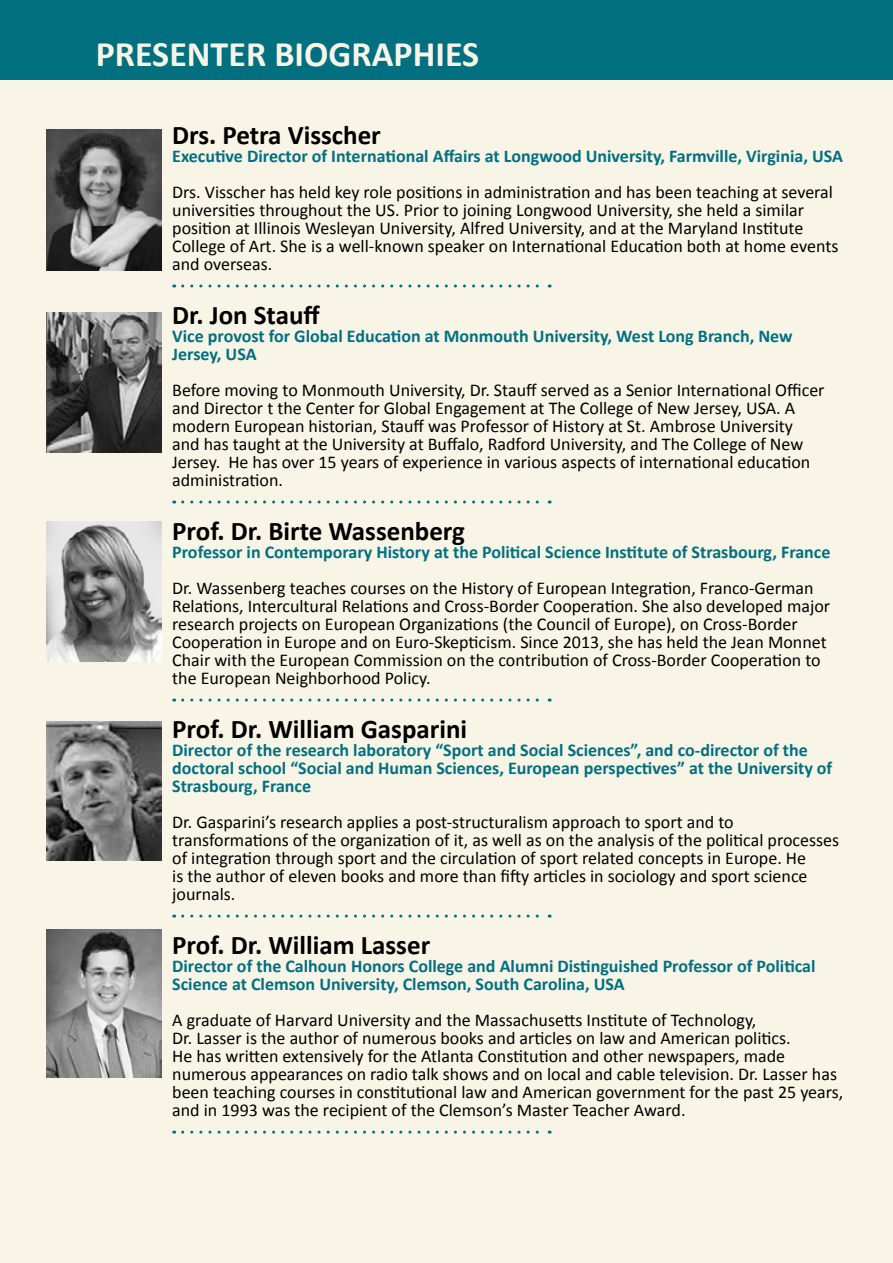
<style>
.page{position:relative;width:893px;height:1263px;background:#f8f4e6}
.page>*{position:absolute;margin:0;border:0;box-sizing:border-box;transform-origin:0 0}
.t1{font:700 36px "Calibri";color:#f8f4e6}
.t2{font:700 27px "Calibri";color:#000}
.t3{font:18px/18px "Calibri";color:#000}
.t4{font:700 18px/18px "Calibri";color:#006f80}
</style>
<div class="page">
<div style="left:0;top:0;width:893px;height:79px;background:#006f80"></div>
<svg style="left:183px;top:284px;width:367px;height:3px"></svg>
<svg style="left:183px;top:500px;width:367px;height:3px"></svg>
<svg style="left:183px;top:698px;width:367px;height:3px"></svg>
<svg style="left:183px;top:914px;width:367px;height:3px"></svg>
<svg style="left:183px;top:1130px;width:367px;height:3px"></svg>
<img style="left:47px;top:129px;width:115px;height:141px">
<img style="left:47px;top:312px;width:115px;height:141px">
<img style="left:47px;top:521px;width:115px;height:140px">
<img style="left:47px;top:721px;width:115px;height:140px">
<img style="left:47px;top:930px;width:115px;height:147px">
<h1 class="t1" style="left:96px;top:31px;width:385px">PRESENTER BIOGRAPHIES</h1>
<h2 class="t2" style="left:172px;top:117px;width:210px">Drs. Petra Visscher</h2>
<p class="t4" style="left:172px;top:147px;width:672px">Executive Director of International Affairs at Longwood University, Farmville, Virginia, USA</p>
<p class="t3" style="left:172px;top:183px;width:668px">Drs. Visscher has held key role positions in administration and has been teaching at several universities throughout the US. Prior to joining Longwood University, she held a similar position at Illinois Wesleyan University, Alfred University, and at the Maryland Institute College of Art. She is a well-known speaker on International Education both at home events and overseas.</p>
<h2 class="t2" style="left:172px;top:297px;width:149px">Dr. Jon Stauff</h2>
<p class="t4" style="left:172px;top:327px;width:622px">Vice provost for Global Education at Monmouth University, West Long Branch, New<br>Jersey, USA</p>
<p class="t3" style="left:172px;top:381px;width:654px">Before moving to Monmouth University, Dr. Stauff served as a Senior International Officer and Director t the Center for Global Engagement at The College of New Jersey, USA. A modern European historian, Stauff was Professor of History at St. Ambrose University and has taught at the University at Buffalo, Radford University, and The College of New Jersey. He has over 15 years of experience in various aspects of international education administration.</p>
<h2 class="t2" style="left:172px;top:513px;width:294px">Prof. Dr. Birte Wassenberg</h2>
<p class="t4" style="left:172px;top:543px;width:660px">Professor in Contemporary History at the Political Science Institute of Strasbourg, France</p>
<p class="t3" style="left:172px;top:579px;width:659px">Dr. Wassenberg teaches courses on the History of European Integration, Franco-German Relations, Intercultural Relations and Cross-Border Cooperation. She also developed major research projects on European Organizations (the Council of Europe), on Cross-Border Cooperation in Europe and on Euro-Skepticism. Since 2013, she has held the Jean Monnet Chair with the European Commission on the contribution of Cross-Border Cooperation to the European Neighborhood Policy.</p>
<h2 class="t2" style="left:172px;top:711px;width:297px">Prof. Dr. William Gasparini</h2>
<p class="t4" style="left:172px;top:741px;width:662px">Director of the research laboratory “Sport and Social Sciences”, and co-director of the doctoral school “Social and Human Sciences, European perspectives” at the University of<br>Strasbourg, France</p>
<p class="t3" style="left:172px;top:813px;width:668px">Dr. Gasparini’s research applies a post-structuralism approach to sport and to transformations of the organization of it, as well as on the analysis of the political processes of integration through sport and the circulation of sport related concepts in Europe. He<br>is the author of eleven books and more than fifty articles in sociology and sport science journals.</p>
<h2 class="t2" style="left:172px;top:927px;width:260px">Prof. Dr. William Lasser</h2>
<p class="t4" style="left:172px;top:957px;width:645px">Director of the Calhoun Honors College and Alumni Distinguished Professor of Political<br>Science at Clemson University, Clemson, South Carolina, USA</p>
<p class="t3" style="left:172px;top:1011px;width:673px">A graduate of Harvard University and the Massachusetts Institute of Technology,<br>Dr. Lasser is the author of numerous books and articles on law and American politics.<br>He has written extensively for the Atlanta Constitution and other newspapers, made numerous appearances on radio talk shows and on local and cable television. Dr. Lasser has been teaching courses in constitutional law and American government for the past 25 years, and in 1993 was the recipient of the Clemson’s Master Teacher Award.</p>
</div>
